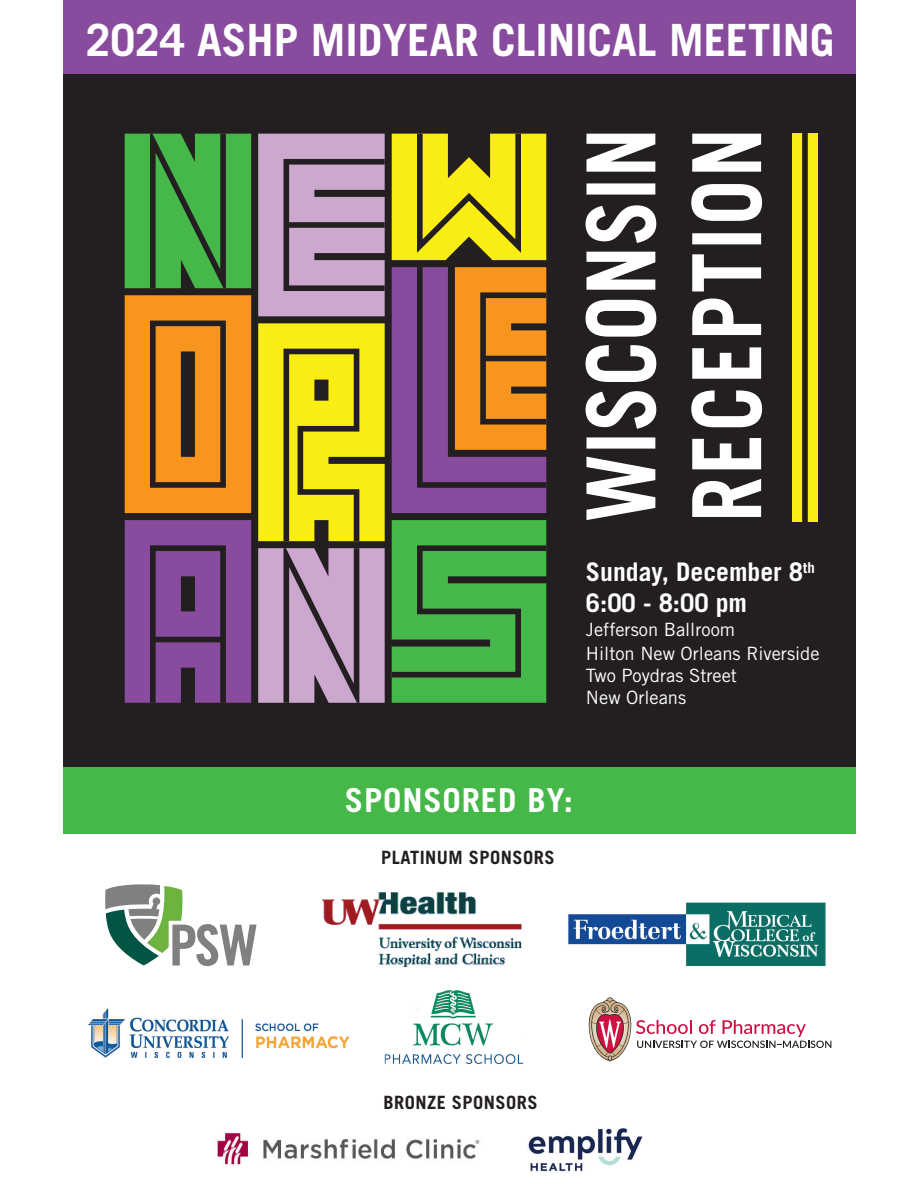
<style>
.page{position:relative;width:918px;height:1188px;background:#fff}
.page>*{position:absolute;margin:0;border:0;box-sizing:border-box;transform-origin:0 0}
.t1{font:700 44.4px "Trade Gothic LT Std";color:#fff}
.t2{font:700 33px "Trade Gothic LT Std";letter-spacing:.025em;color:#fff}
.t3{font:700 25.65px/30.8px "Trade Gothic LT Std";color:#fff}
.t4{font:18.3px/24px "Trade Gothic LT Std";color:#fff}
.t5{font:700 18.3px "Trade Gothic LT Std";letter-spacing:.025em;color:#231f20}
</style>
<div class="page">
<div style="left:63px;top:0;width:792px;height:767px;background:#231f20"></div>
<svg style="left:125px;top:520px;width:126px;height:183px;background:#794489"></svg>
<svg style="left:125px;top:134px;width:126px;height:154px;background:#40a042"></svg>
<svg style="left:258px;top:548px;width:127px;height:155px;background:#b192b2"></svg>
<svg style="left:392px;top:267px;width:154px;height:246px;background:#a25f57"></svg>
<div style="left:792px;top:74px;width:26px;height:448px;background:#f9ed13"></div>
<svg style="left:802px;top:133px;width:6px;height:389px;background:#302b1f"></svg>
<svg style="left:258px;top:134px;width:127px;height:182px;background:#b293b4"></svg>
<svg style="left:125px;top:295px;width:126px;height:218px;background:#da851d"></svg>
<svg style="left:392px;top:520px;width:154px;height:183px;background:#409f42"></svg>
<svg style="left:392px;top:134px;width:154px;height:126px"></svg>
<svg style="left:258px;top:323px;width:127px;height:218px;background:#d7cc14"></svg>
<div style="left:63px;top:767px;width:792px;height:67px;background:#46b749"></div>
<div style="left:63px;top:0;width:792px;height:74px;background:#894b9d"></div>
<svg style="left:105px;top:884px;width:152px;height:82px"></svg>
<img style="left:322px;top:892px;width:200px;height:73px">
<img style="left:88px;top:1008px;width:262px;height:50px">
<svg style="left:588px;top:997px;width:243px;height:65px"></svg>
<img style="left:568px;top:902px;width:258px;height:65px">
<img style="left:217px;top:1132px;width:263px;height:33px">
<img style="left:528px;top:1128px;width:115px;height:44px">
<svg style="left:691px;top:134px;width:71px;height:383px"></svg>
<svg style="left:586px;top:134px;width:70px;height:386px"></svg>
<div style="left:740px;top:74px;width:115px;height:59px;background:#231f20"></div>
<img style="left:385px;top:990px;width:138px;height:74px">
<img style="left:385px;top:960px;width:137px;height:7px">
<h1 class="t1" style="left:86px;top:15px;width:750px">2024 ASHP MIDYEAR CLINICAL MEETING</h1>
<h3 class="t3" style="left:586px;top:557px;width:230px">Sunday, December 8<sup>th<br></sup>6:00 - 8:00 pm</h3>
<p class="t4" style="left:586px;top:618px;width:235px">Jefferson Ballroom<br>Hilton New Orleans Riverside</p>
<p class="t4" style="left:586px;top:665px;width:153px;line-height:22px">Two Poydras Street<br>New Orleans</p>
<h2 class="t2" style="left:345px;top:781px;width:230px">SPONSORED BY:</h2>
<p class="t5" style="left:381px;top:847px;width:175px">PLATINUM SPONSORS</p>
<p class="t5" style="left:384px;top:1092px;width:156px">BRONZE SPONSORS</p>
</div>
